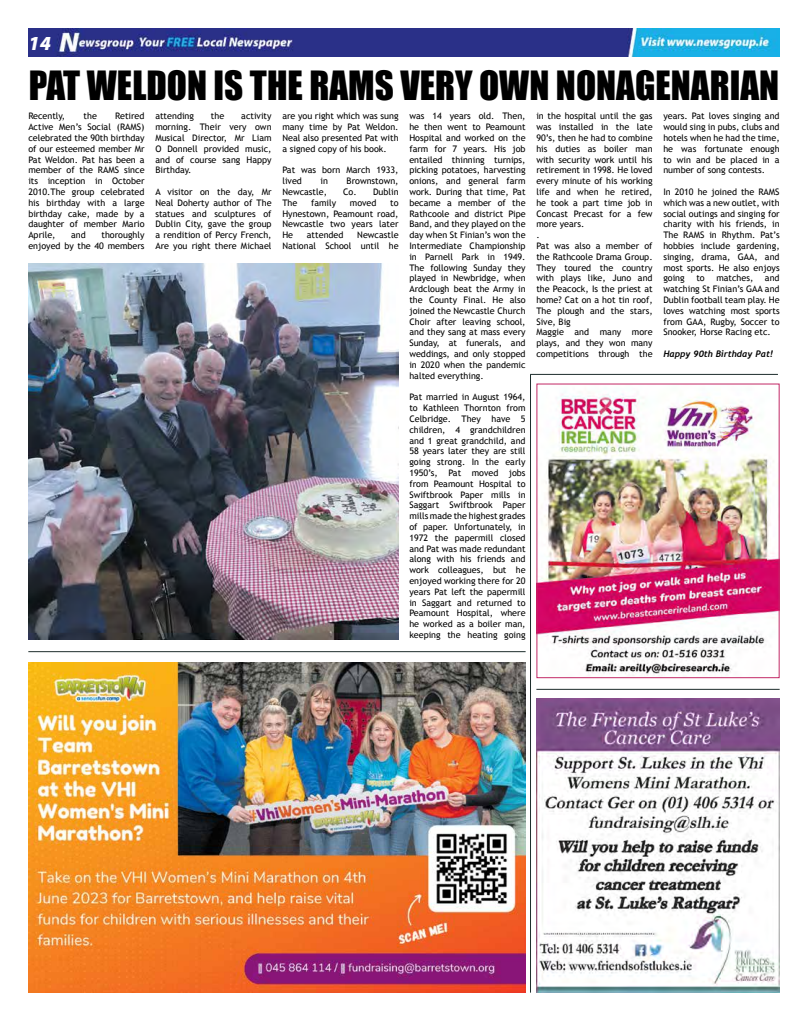
<style>
.page{position:relative;width:808px;height:1021px;background:#fff}
.page>*{position:absolute;margin:0;border:0;box-sizing:border-box;transform-origin:0 0}
.t1{font:37px "Impact";color:#000}
.t2{font:italic 900 20px "Myriad Pro";color:#fff}
.t3{font:9px/10.8px "Trebuchet MS";color:#000;text-align:justify}
.t4{font:italic 700 9px "Trebuchet";color:#000}
</style>
<div class="page">
<img style="left:28px;top:28px;width:752px;height:29px">
<img style="left:536px;top:698px;width:244px;height:294px">
<img style="left:538px;top:393px;width:240px;height:283px">
<div style="left:536px;top:383px;width:244px;height:295px;border:1px solid #c22966"></div>
<hr style="left:28px;top:651px;width:498px;height:1px;background:#1d2d2c">
<hr style="left:536px;top:688px;width:244px;height:1px;background:#1d2d2c">
<hr style="left:530px;top:374px;width:248px;height:1px;background:#1d2d2c">
<img style="left:28px;top:662px;width:498px;height:330px">
<hr style="left:530px;top:375px;width:1px;height:617px;background:#1d2d2c">
<img style="left:28px;top:264px;width:371px;height:375px">
<h2 class="t2" style="left:28px;top:30px;width:24px">14</h2>
<h1 class="t1" style="left:29px;top:57px;width:752px">PAT WELDON IS THE RAMS VERY OWN NONAGENARIAN</h1>
<p class="t3" style="left:28px;top:111px;width:38px">Recently,</p>
<p class="t3" style="left:84px;top:111px;width:15px">the</p>
<p class="t3" style="left:28px;top:111px;width:118px;text-indent:87px">Retired Active Men’s Social (RAMS) celebrated the 90th birthday of our esteemed member Mr Pat Weldon. Pat has been a member of the RAMS since its inception in October 2010.The group celebrated his birthday with a large birthday cake, made by a daughter of member Mario Aprile,</p>
<p class="t3" style="left:155px;top:111px;width:40px">attending</p>
<p class="t3" style="left:211px;top:111px;width:15px">the</p>
<p class="t3" style="left:282px;top:111px;width:118px">are you right which was sung many time by Pat Weldon.<br>Neal also presented Pat with a signed copy of his book.</p>
<p class="t3" style="left:282px;top:165px;width:118px">Pat was born March 1933, lived</p>
<p class="t3" style="left:409px;top:111px;width:118px">was 14 years old. Then, he then went to Peamount Hospital and worked on the farm for 7 years. His job entailed thinning turnips, picking potatoes, harvesting onions, and general farm work. During that time, Pat became a member of the Rathcoole and district Pipe Band, and they played on the day when St Finian’s won the Intermediate Championship in Parnell Park in 1949.<br>The following Sunday they played in Newbridge, when Ardclough beat the Army in the County Final. He also joined the Newcastle Church Choir after leaving school, and they sang at mass every Sunday, at funerals, and weddings, and only stopped in 2020 when the pandemic halted everything.</p>
<p class="t3" style="left:409px;top:392px;width:118px">Pat married in August 1964, to Kathleen Thornton from Celbridge. They have 5 children, 4 grandchildren and 1 great grandchild, and 58 years later they are still going strong. In the early 1950’s, Pat moved jobs from Peamount Hospital to Swiftbrook Paper mills in Saggart Swiftbrook Paper mills made the highest grades of paper. Unfortunately, in 1972 the papermill closed and Pat was made redundant along with his friends and work colleagues, but he enjoyed working there for 20 years Pat left the papermill in Saggart and returned to Peamount Hospital, where he worked as a boiler man, keeping the heating going</p>
<p class="t3" style="left:536px;top:111px;width:118px;text-align:left">in the hospital until the gas was installed in the late<br>90’s, then he had to combine his duties as boiler man with security work until his retirement in 1998. He loved every minute of his working life and when he retired, he took a part time job in<br>Concast Precast for a few more years.<br>.<br>Pat was also a member of the Rathcoole Drama Group.<br>They toured the country with plays like, Juno and the Peacock, Is the priest at home? Cat on a hot tin roof,<br>The plough and the stars,<br>Sive, Big<br>Maggie and many more plays, and they won many competitions through the</p>
<p class="t3" style="left:663px;top:111px;width:118px">years. Pat loves singing and would sing in pubs, clubs and hotels when he had the time, he was fortunate enough to win and be placed in a number of song contests.</p>
<p class="t3" style="left:155px;top:111px;width:118px;text-indent:86px">activity morning. Their very own Musical Director, Mr Liam O Donnell provided music, and of course sang Happy Birthday.</p>
<p class="t3" style="left:155px;top:186px;width:118px">A visitor on the day, Mr Neal Doherty author of The statues and sculptures of Dublin City, gave the group a rendition of Percy French, Are you right there Michael</p>
<p class="t3" style="left:320px;top:176px;width:9px">in</p>
<p class="t3" style="left:347px;top:176px;width:53px">Brownstown,</p>
<p class="t3" style="left:282px;top:186px;width:46px">Newcastle,</p>
<p class="t3" style="left:343px;top:186px;width:57px">Co. Dublin</p>
<p class="t3" style="left:282px;top:197px;width:17px">The</p>
<p class="t3" style="left:311px;top:197px;width:27px">family</p>
<p class="t3" style="left:350px;top:197px;width:28px">moved</p>
<p class="t3" style="left:663px;top:186px;width:118px">In 2010 he joined the RAMS which was a new outlet, with social outings and singing for charity with his friends, in The RAMS in Rhythm. Pat’s hobbies include gardening, singing, drama, GAA, and most sports. He also enjoys going</p>
<p class="t3" style="left:282px;top:197px;width:118px;text-indent:108px">to Hynestown, Peamount road, Newcastle two years later He</p>
<p class="t3" style="left:28px;top:230px;width:118px;text-align:right">thoroughly<br>enjoyed by the 40 members</p>
<p class="t3" style="left:71px;top:230px;width:16px">and</p>
<p class="t3" style="left:282px;top:230px;width:118px;text-align:right">Newcastle<br>National School until he</p>
<p class="t3" style="left:307px;top:230px;width:38px">attended</p>
<p class="t3" style="left:663px;top:273px;width:118px;text-indent:102px">and watching St Finian’s GAA and Dublin football team play. He loves watching most sports from GAA, Rugby, Soccer to Snooker, Horse Racing etc.</p>
<p class="t4" style="left:663px;top:348px;width:111px">Happy 90th Birthday Pat!</p>
<p class="t3" style="left:696px;top:273px;width:10px">to</p>
<p class="t3" style="left:716px;top:273px;width:38px">matches,</p>
</div>
